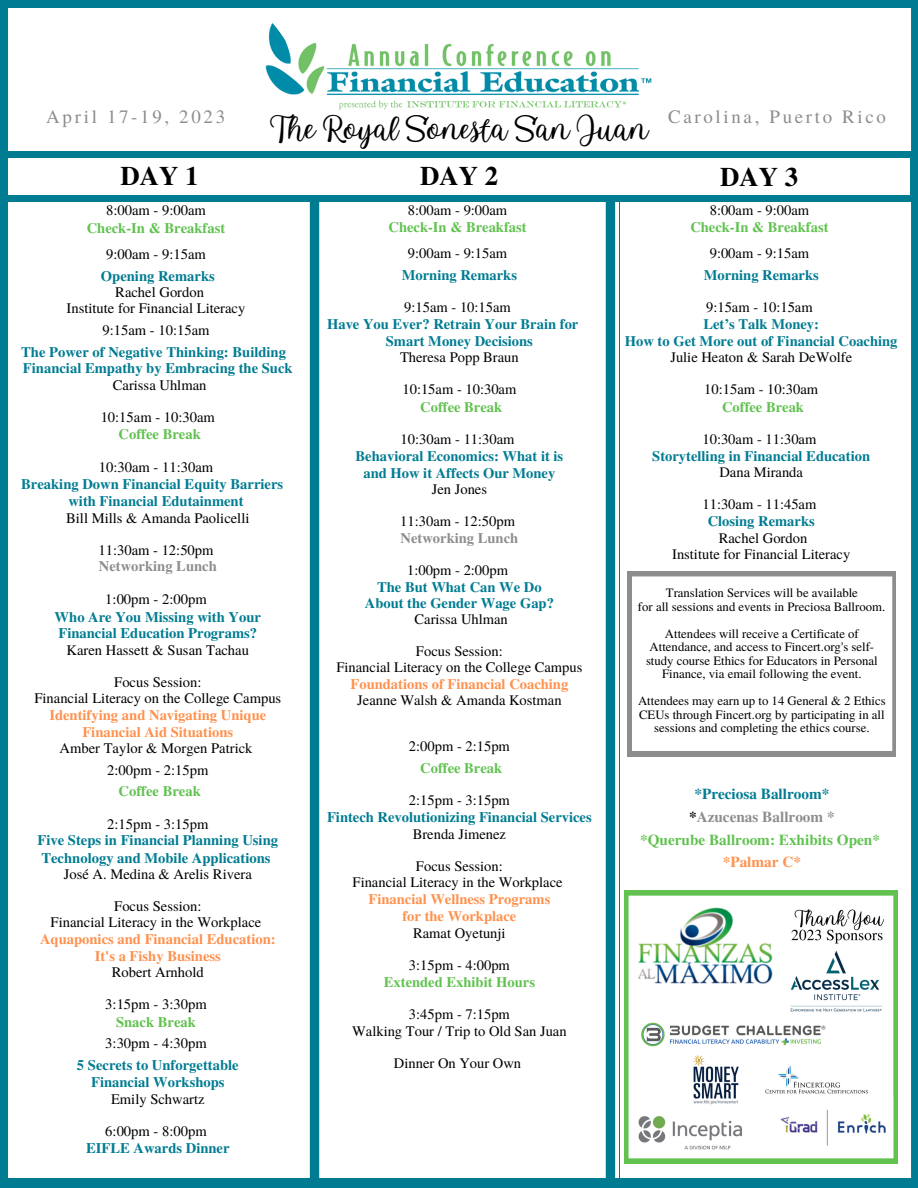
<style>
.page{position:relative;width:918px;height:1188px;background:#fff}
.page>*{position:absolute;margin:0;border:0;box-sizing:border-box;transform-origin:0 0}
.t1{font:42.67px "Howell Script";color:#000}
.t2{font:700 26.78px "Te X Gyre Termes";color:#000}
.t3{font:18.9px "Te X Gyre Termes";letter-spacing:.14em;color:#8d8d8d}
.t4{font:700 15.23px/23px "Te X Gyre Termes";color:#61c250;text-align:center}
.t5{font:700 15.23px "Te X Gyre Termes";color:#ff914d}
.t6{font:14.62px/32.1px "Te X Gyre Termes";color:#000;text-align:center}
.t7{font:700 14.62px/16.9px "Te X Gyre Termes";color:#007c92}
.t8{font:700 14.62px/16.9px "Te X Gyre Termes";color:#ff914d;text-align:center}
.t9{font:700 14.62px "Te X Gyre Termes";color:#61c250}
.t10{font:700 14.62px "Te X Gyre Termes";color:#8d8d8d}
.t11{font:14.55px/16.4px "Te X Gyre Termes";color:#000;text-align:center}
.t12{font:700 14.55px/17.4px "Te X Gyre Termes";color:#007c92;text-align:center}
.t13{font:700 14.55px "Te X Gyre Termes";color:#61c250}
.t14{font:700 14.55px/16.9px "Te X Gyre Termes";color:#ff914d;text-align:center}
.t15{font:700 14.55px "Te X Gyre Termes";color:#8d8d8d}
.t16{font:12.75px/13.5px "Te X Gyre Termes";color:#000;text-align:center}
.s1{color:#007c92}
.s2{color:#000}
.s3{color:#8d8d8d}
</style>
<div class="page">
<svg style="left:309px;top:203px;width:11px;height:975px;background:#258fa2"></svg>
<div style="left:0;top:152px;width:918px;height:51px;background:#007c92"></div>
<svg style="left:0;top:7px;width:12px;height:1171px;fill:#007c92"></svg>
<svg style="left:907px;top:7px;width:11px;height:1171px;fill:#007c92"></svg>
<svg style="left:602px;top:202px;width:17px;height:976px;fill:#007c92"></svg>
<div style="left:0;top:1178px;width:918px;height:10px;background:#007c92"></div>
<div style="left:8px;top:158px;width:902px;height:37px;background:#fff"></div>
<div style="left:628px;top:571px;width:268px;height:186px;background:#8d8d8d"></div>
<div style="left:632px;top:576px;width:260px;height:175px;background:#fff"></div>
<img style="left:265px;top:23px;width:387px;height:87px">
<div style="left:0;top:0;width:918px;height:7px;background:#007c92"></div>
<img style="left:624px;top:890px;width:274px;height:274px">
<p class="t3" style="left:46px;top:103px;width:180px">April 17-19, 2023</p>
<p class="t3" style="left:668px;top:103px;width:219px">Carolina, Puerto Rico</p>
<h1 class="t1" style="left:270px;top:109px;width:380px">The Royal Sonesta San Juan</h1>
<h2 class="t2" style="left:120px;top:156px;width:80px">DAY 1</h2>
<h2 class="t2" style="left:420px;top:156px;width:80px">DAY 2</h2>
<h2 class="t2" style="left:720px;top:156px;width:80px">DAY 3</h2>
<p class="t11" style="left:408px;top:201px;width:101px">8:00am - 9:00am</p>
<p class="t13" style="left:389px;top:215px;width:140px">Check-In &amp; Breakfast</p>
<p class="t11" style="left:408px;top:244px;width:101px">9:00am - 9:15am</p>
<p class="t12" style="left:402px;top:266px;width:117px">Morning Remarks</p>
<p class="t11" style="left:404px;top:298px;width:108px">9:15am - 10:15am</p>
<p class="t12" style="left:386px;top:315px;width:194px;text-align:left;text-indent:-59px">Have You Ever? Retrain Your Brain for<br>Smart Money Decisions</p>
<p class="t11" style="left:400px;top:348px;width:120px">Theresa Popp Braun</p>
<p class="t11" style="left:402px;top:380px;width:115px">10:15am - 10:30am</p>
<p class="t13" style="left:420px;top:395px;width:83px">Coffee Break</p>
<p class="t11" style="left:401px;top:430px;width:115px">10:30am - 11:30am</p>
<p class="t12" style="left:356px;top:446px;width:209px">Behavioral Economics: What it is and How it Affects Our Money</p>
<p class="t11" style="left:432px;top:480px;width:57px">Jen Jones</p>
<p class="t11" style="left:400px;top:512px;width:116px">11:30am - 12:50pm</p>
<p class="t15" style="left:401px;top:527px;width:119px">Networking Lunch</p>
<p class="t11" style="left:407px;top:562px;width:103px">1:00pm - 2:00pm</p>
<p class="t12" style="left:365px;top:578px;width:191px;line-height:16.4px">The But What Can We Do<br>About the Gender Wage Gap?</p>
<p class="t11" style="left:415px;top:610px;width:95px">Carissa Uhlman</p>
<p class="t11" style="left:336px;top:642px;width:248px">Focus Session:<br>Financial Literacy on the College Campus</p>
<p class="t14" style="left:351px;top:675px;width:219px">Foundations of Financial Coaching</p>
<p class="t11" style="left:357px;top:692px;width:206px">Jeanne Walsh &amp; Amanda Kostman</p>
<p class="t11" style="left:409px;top:738px;width:103px">2:00pm - 2:15pm</p>
<p class="t13" style="left:420px;top:757px;width:83px">Coffee Break</p>
<p class="t11" style="left:409px;top:792px;width:103px">2:15pm - 3:15pm</p>
<p class="t12" style="left:327px;top:808px;width:266px">Fintech Revolutionizing Financial Services</p>
<p class="t11" style="left:413px;top:825px;width:95px">Brenda Jimenez</p>
<p class="t11" style="left:353px;top:858px;width:212px;line-height:15.8px">Focus Session:<br>Financial Literacy in the Workplace</p>
<p class="t14" style="left:369px;top:890px;width:183px">Financial Wellness Programs for the Workplace</p>
<p class="t11" style="left:413px;top:924px;width:94px">Ramat Oyetunji</p>
<p class="t11" style="left:409px;top:956px;width:103px">3:15pm - 4:00pm</p>
<p class="t13" style="left:384px;top:970px;width:153px">Extended Exhibit Hours</p>
<p class="t11" style="left:352px;top:1005px;width:216px">3:45pm - 7:15pm<br>Walking Tour / Trip to Old San Juan</p>
<p class="t11" style="left:394px;top:1054px;width:129px">Dinner On Your Own</p>
<p class="t11" style="left:710px;top:201px;width:101px">8:00am - 9:00am</p>
<p class="t13" style="left:690px;top:215px;width:140px">Check-In &amp; Breakfast</p>
<p class="t11" style="left:710px;top:244px;width:101px">9:00am - 9:15am</p>
<p class="t12" style="left:704px;top:266px;width:117px">Morning Remarks</p>
<p class="t11" style="left:706px;top:298px;width:108px">9:15am - 10:15am</p>
<p class="t12" style="left:625px;top:315px;width:274px">Let’s Talk Money:<br>How to Get More out of Financial Coaching</p>
<p class="t11" style="left:670px;top:348px;width:183px">Julie Heaton &amp; Sarah DeWolfe</p>
<p class="t11" style="left:704px;top:380px;width:115px">10:15am - 10:30am</p>
<p class="t13" style="left:722px;top:395px;width:83px">Coffee Break</p>
<p class="t11" style="left:702px;top:430px;width:115px">10:30am - 11:30am</p>
<p class="t12" style="left:652px;top:446px;width:219px">Storytelling in Financial Education</p>
<p class="t11" style="left:719px;top:463px;width:85px">Dana Miranda</p>
<p class="t11" style="left:702px;top:495px;width:115px">11:30am - 11:45am</p>
<p class="t12" style="left:708px;top:512px;width:109px">Closing Remarks</p>
<p class="t11" style="left:672px;top:529px;width:180px;line-height:15.8px">Rachel Gordon<br>Institute for Financial Literacy</p>
<p class="t16" style="left:638px;top:586px;width:249px">Translation Services will be available<br>for all sessions and events in Preciosa Ballroom.</p>
<p class="t16" style="left:646px;top:626px;width:233px">Attendees will receive a Certificate of Attendance, and access to Fincert.org's self&shy;study course Ethics for Educators in Personal Finance, via email following the event.</p>
<p class="t16" style="left:638px;top:694px;width:249px">Attendees may earn up to 14 General &amp; 2 Ethics<br>CEUs through Fincert.org by participating in all sessions and completing the ethics course.</p>
<p class="t6" style="left:106px;top:194px;width:101px">8:00am - 9:00am</p>
<p class="t9" style="left:87px;top:216px;width:140px">Check-In &amp; Breakfast</p>
<p class="t6" style="left:106px;top:238px;width:101px">9:00am - 9:15am</p>
<p class="t7" style="left:101px;top:267px;width:115px">Opening Remarks</p>
<p class="t6" style="left:67px;top:283px;width:180px;line-height:16.4px">Rachel Gordon<br>Institute for Financial Literacy</p>
<p class="t6" style="left:102px;top:313px;width:109px">9:15am - 10:15am</p>
<p class="t7" style="left:21px;top:342px;width:273px">The Power of Negative Thinking: Building<br>Financial Empathy by Embracing the Suck</p>
<p class="t6" style="left:101px;top:369px;width:116px">Carissa Uhlman<br>10:15am - 10:30am</p>
<p class="t9" style="left:119px;top:423px;width:84px">Coffee Break</p>
<p class="t6" style="left:99px;top:450px;width:116px">10:30am - 11:30am</p>
<p class="t7" style="left:21px;top:475px;width:263px;text-align:center">Breaking Down Financial Equity Barriers with Financial Edutainment</p>
<p class="t6" style="left:66px;top:501px;width:185px">Bill Mills &amp; Amanda Paolicelli<br>11:30am - 12:50pm</p>
<p class="t10" style="left:99px;top:555px;width:120px">Networking Lunch</p>
<p class="t6" style="left:105px;top:582px;width:103px">1:00pm - 2:00pm</p>
<p class="t7" style="left:55px;top:607px;width:208px">Who Are You Missing with Your<br>Financial Education Programs?</p>
<p class="t6" style="left:67px;top:633px;width:184px">Karen Hassett &amp; Susan Tachau<br>Focus Session:</p>
<p class="t6" style="left:34px;top:681px;width:248px">Financial Literacy on the College Campus</p>
<p class="t8" style="left:49px;top:706px;width:218px">Identifying and Navigating Unique<br>Financial Aid Situations</p>
<p class="t6" style="left:60px;top:737px;width:194px;line-height:21.4px">Amber Taylor &amp; Morgen Patrick<br>2:00pm - 2:15pm</p>
<p class="t9" style="left:119px;top:780px;width:84px">Coffee Break</p>
<p class="t6" style="left:107px;top:807px;width:103px">2:15pm - 3:15pm</p>
<p class="t7" style="left:38px;top:831px;width:242px;line-height:17.4px">Five Steps in Financial Planning Using<br>Technology and Mobile Applications</p>
<p class="t6" style="left:64px;top:857px;width:190px">José A. Medina &amp; Arelis Rivera<br>Focus Session:</p>
<p class="t6" style="left:51px;top:905px;width:212px">Financial Literacy in the Workplace</p>
<p class="t8" style="left:40px;top:929px;width:237px;line-height:17.4px">Aquaponics and Financial Education:<br>It's a Fishy Business</p>
<p class="t6" style="left:105px;top:955px;width:103px">Robert Arnhold<br>3:15pm - 3:30pm</p>
<p class="t9" style="left:116px;top:1010px;width:81px">Snack Break</p>
<p class="t6" style="left:105px;top:1027px;width:103px">3:30pm - 4:30pm</p>
<p class="t7" style="left:77px;top:1056px;width:163px;text-align:center">5 Secrets to Unforgettable<br>Financial Workshops</p>
<p class="t6" style="left:105px;top:1082px;width:103px">Emily Schwartz<br>6:00pm - 8:00pm</p>
<p class="t7" style="left:86px;top:1139px;width:145px">EIFLE Awards Dinner</p>
<p class="t4" style="left:640px;top:782px;width:241px"><span class="s1">*Preciosa Ballroom*<br></span><span class="s2">*</span><span class="s3">Azucenas Ballroom *<br></span>*Querube Ballroom: Exhibits Open*</p>
<p class="t5" style="left:723px;top:850px;width:80px">*Palmar C*</p>
</div>
